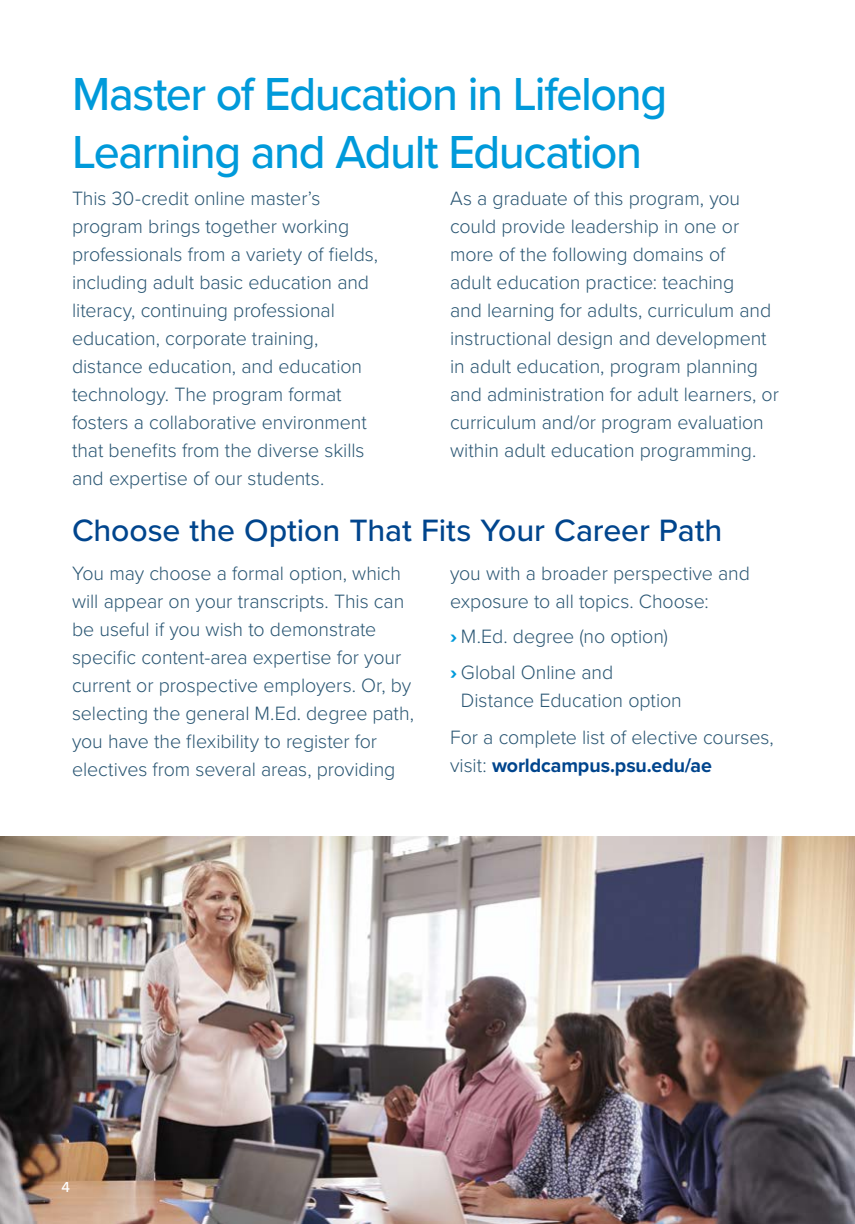
<style>
.page{position:relative;width:855px;height:1224px;background:#fff}
.page>*{position:absolute;margin:0;border:0;box-sizing:border-box;transform-origin:0 0}
.t1{font:500 48px/57.6px "Proxima Nova";letter-spacing:-.03em;color:#009ada}
.t2{font:500 32px "Proxima Nova";letter-spacing:-.005em;color:#00458d}
.Body_Text_2_Columns{font:300 20px/28px "Proxima Nova";letter-spacing:-.005em;color:#2a5673}
.t3{font:500 15px "Proxima Nova";color:#fff}
.s1{font-family:"Proxima Nova Extrabld";font-weight:400;color:#009ada}
.s2{font-weight:700;color:#00458d}
</style>
<div class="page">
<img style="left:0;top:836px;width:855px;height:388px">
<h1 class="t1" style="left:72px;top:63px;width:597px">Master of Education in Lifelong<br>Learning and Adult Education</h1>
<p class="Body_Text_2_Columns" style="left:72px;top:183px;width:308px">This 30-credit online master’s program brings together working professionals from a variety of fields, including adult basic education and literacy, continuing professional education, corporate training, distance education, and education technology. The program format fosters a collaborative environment that benefits from the diverse skills and expertise of our students.</p>
<p class="Body_Text_2_Columns" style="left:450px;top:183px;width:330px">As a graduate of this program, you could provide leadership in one or more of the following domains of<br>adult education practice: teaching<br>and learning for adults, curriculum and instructional design and development in adult education, program planning and administration for adult learners, or curriculum and/or program evaluation within adult education programming.</p>
<h2 class="t2" style="left:72px;top:506px;width:652px">Choose the Option That Fits Your Career Path</h2>
<p class="Body_Text_2_Columns" style="left:72px;top:559px;width:343px">You may choose a formal option, which will appear on your transcripts. This can be useful if you wish to demonstrate specific content-area expertise for your current or prospective employers. Or, by selecting the general M.Ed. degree path, you have the flexibility to register for electives from several areas, providing</p>
<p class="Body_Text_2_Columns" style="left:450px;top:559px;width:301px">you with a broader perspective and exposure to all topics. Choose:</p>
<p class="Body_Text_2_Columns" style="left:450px;top:622px;width:219px"><span class="s1">›</span> M.Ed. degree (no option)</p>
<p class="Body_Text_2_Columns" style="left:461px;top:657px;width:222px;text-indent:-11px"><span class="s1">›</span> Global Online and<br>Distance Education option</p>
<p class="Body_Text_2_Columns" style="left:450px;top:722px;width:325px">For a complete list of elective courses, visit: <span class="s2">worldcampus.psu.edu/ae</span></p>
<p class="t3" style="left:61px;top:1176px;width:10px">4</p>
</div>
